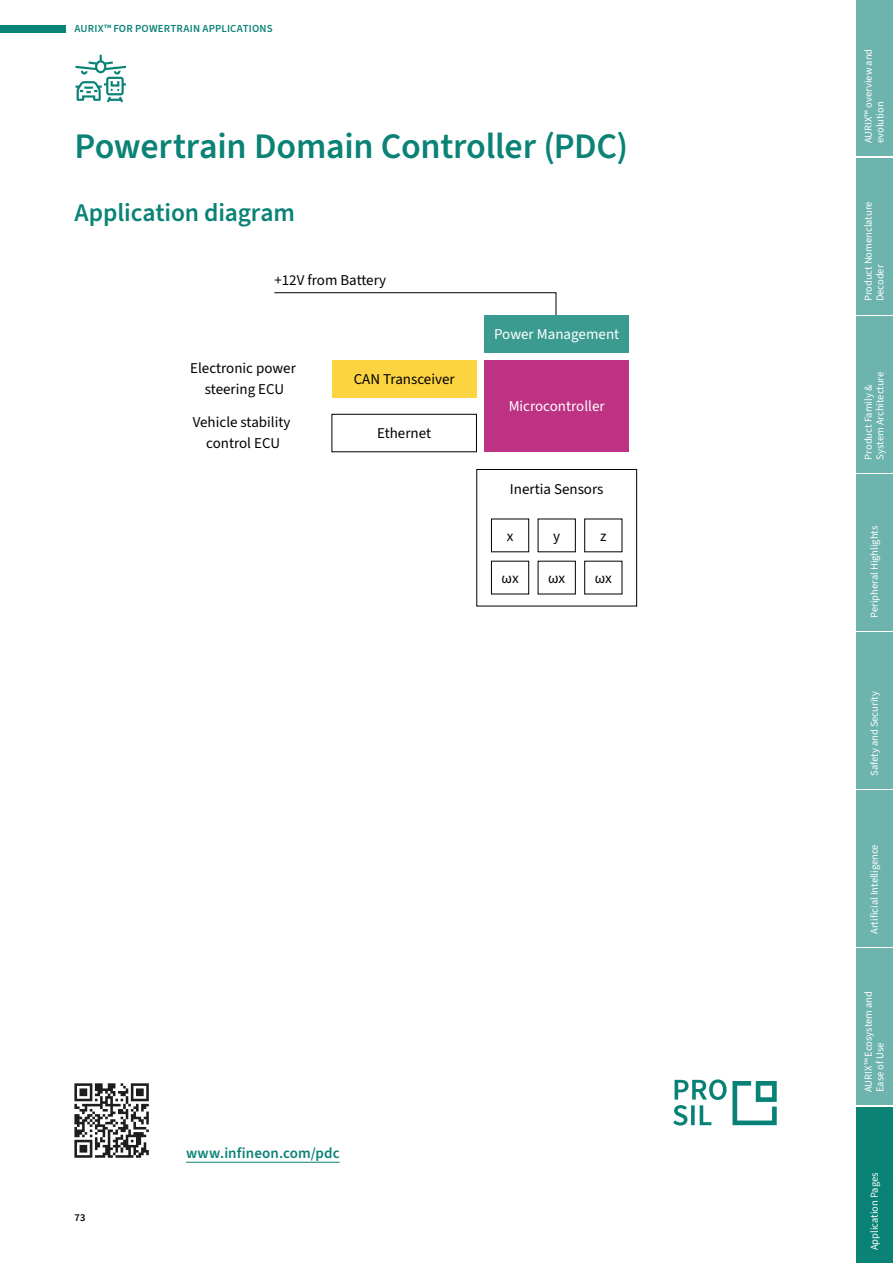
<style>
.page{position:relative;width:893px;height:1263px;background:#fff}
.page>*{position:absolute;margin:0;border:0;box-sizing:border-box;transform-origin:0 0}
.t1{font:600 36px "Source Sans 3";letter-spacing:-.01em;color:#0a8276}
.t2{font:600 25.5px "Source Sans 3";letter-spacing:-.005em;color:#0a8276}
.t3{font:15px/21px "Source Sans 3";color:#000;text-align:center}
.t4{font:15px "Source Sans 3";color:#fff}
.t5{font:600 15px "Source Sans 3";letter-spacing:.005em;color:#0a8276}
.t6{font:600 10.8px "Source Sans 3";letter-spacing:.02em;color:#0a8276}
.t7{font:10.5px/11.6px "Source Sans 3";color:#fff}
.t8{font:600 10.5px "Source Sans 3";color:#000}
</style>
<div class="page">
<div style="left:484px;top:315px;width:145px;height:37px;background:#3b9b91"></div>
<div style="left:332px;top:360px;width:144px;height:38px;background:#fcd442"></div>
<div style="left:331px;top:414px;width:146px;height:38px;border:1px solid #000"></div>
<div style="left:484px;top:360px;width:145px;height:92px;background:#be3283"></div>
<svg style="left:274px;top:292px;width:283px;height:23px"></svg>
<div style="left:491px;top:519px;width:38px;height:33px;border:1px solid #000"></div>
<div style="left:491px;top:561px;width:38px;height:33px;border:1px solid #000"></div>
<div style="left:476px;top:469px;width:161px;height:137px;border:1px solid #000"></div>
<svg style="left:673px;top:1079px;width:104px;height:46px"></svg>
<svg style="left:75px;top:55px;width:51px;height:47px"></svg>
<div style="left:0;top:25px;width:66px;height:7px;background:#0a8276"></div>
<hr style="left:186px;top:1162px;width:154px;height:1px;background:#0a8276">
<svg style="left:74px;top:1083px;width:75px;height:75px"></svg>
<div style="left:856px;top:0;width:37px;height:156px;background:#6cb4ad"></div>
<div style="left:856px;top:158px;width:37px;height:156px;background:#6cb4ad"></div>
<div style="left:856px;top:316px;width:37px;height:156px;background:#6cb4ad"></div>
<div style="left:856px;top:474px;width:37px;height:156px;background:#6cb4ad"></div>
<div style="left:856px;top:632px;width:37px;height:156px;background:#6cb4ad"></div>
<div style="left:856px;top:791px;width:37px;height:156px;background:#6cb4ad"></div>
<div style="left:856px;top:949px;width:37px;height:156px;background:#6cb4ad"></div>
<div style="left:856px;top:1107px;width:37px;height:156px;background:#0a8276"></div>
<p class="t6" style="left:74px;top:22px;width:200px">AURIX™ FOR POWERTRAIN APPLICATIONS</p>
<h1 class="t1" style="left:74px;top:123px;width:555px">Powertrain Domain Controller (PDC)</h1>
<h2 class="t2" style="left:74px;top:196px;width:222px">Application diagram</h2>
<h3 class="t3" style="left:274px;top:270px;width:113px">+12V from Battery</h3>
<h3 class="t3" style="left:190px;top:358px;width:107px">Electronic power steering ECU</h3>
<h3 class="t3" style="left:193px;top:412px;width:99px">Vehicle stability control ECU</h3>
<h3 class="t3" style="left:354px;top:369px;width:102px">CAN Transceiver</h3>
<h3 class="t3" style="left:377px;top:423px;width:55px">Ethernet</h3>
<h3 class="t4" style="left:494px;top:324px;width:127px">Power Management</h3>
<h3 class="t4" style="left:509px;top:396px;width:98px">Microcontroller</h3>
<h3 class="t3" style="left:510px;top:479px;width:95px">Inertia Sensors</h3>
<h3 class="t3" style="left:507px;top:526px;width:8px">x</h3>
<h3 class="t3" style="left:553px;top:526px;width:9px">y</h3>
<h3 class="t3" style="left:600px;top:526px;width:8px">z</h3>
<h3 class="t3" style="left:501px;top:568px;width:19px">ωx</h3>
<h3 class="t3" style="left:548px;top:568px;width:19px">ωx</h3>
<h3 class="t3" style="left:595px;top:568px;width:19px">ωx</h3>
<p class="t8" style="left:74px;top:1211px;width:13px">73</p>
<h3 class="t5" style="left:186px;top:1143px;width:155px">www.infineon.com/pdc</h3>
<p class="t7" style="left:863px;top:143px;width:96px;rotate:-90deg">AURIX™ overview and evolution</p>
<p class="t7" style="left:863px;top:301px;width:101px;rotate:-90deg">Product Nomenclature<br>Decoder</p>
<p class="t7" style="left:863px;top:459px;width:89px;rotate:-90deg">Product Family &amp;<br>System Architecture</p>
<p class="t7" style="left:868px;top:618px;width:93px;rotate:-90deg">Peripheral Highlights</p>
<p class="t7" style="left:868px;top:776px;width:86px;rotate:-90deg">Safety and Security</p>
<p class="t7" style="left:868px;top:934px;width:91px;rotate:-90deg">Artificial Intelligence</p>
<p class="t7" style="left:863px;top:1092px;width:102px;rotate:-90deg">AURIX™ Ecosystem and<br>Ease of Use</p>
<p class="t7" style="left:868px;top:1250px;width:79px;rotate:-90deg">Application Pages</p>
</div>
